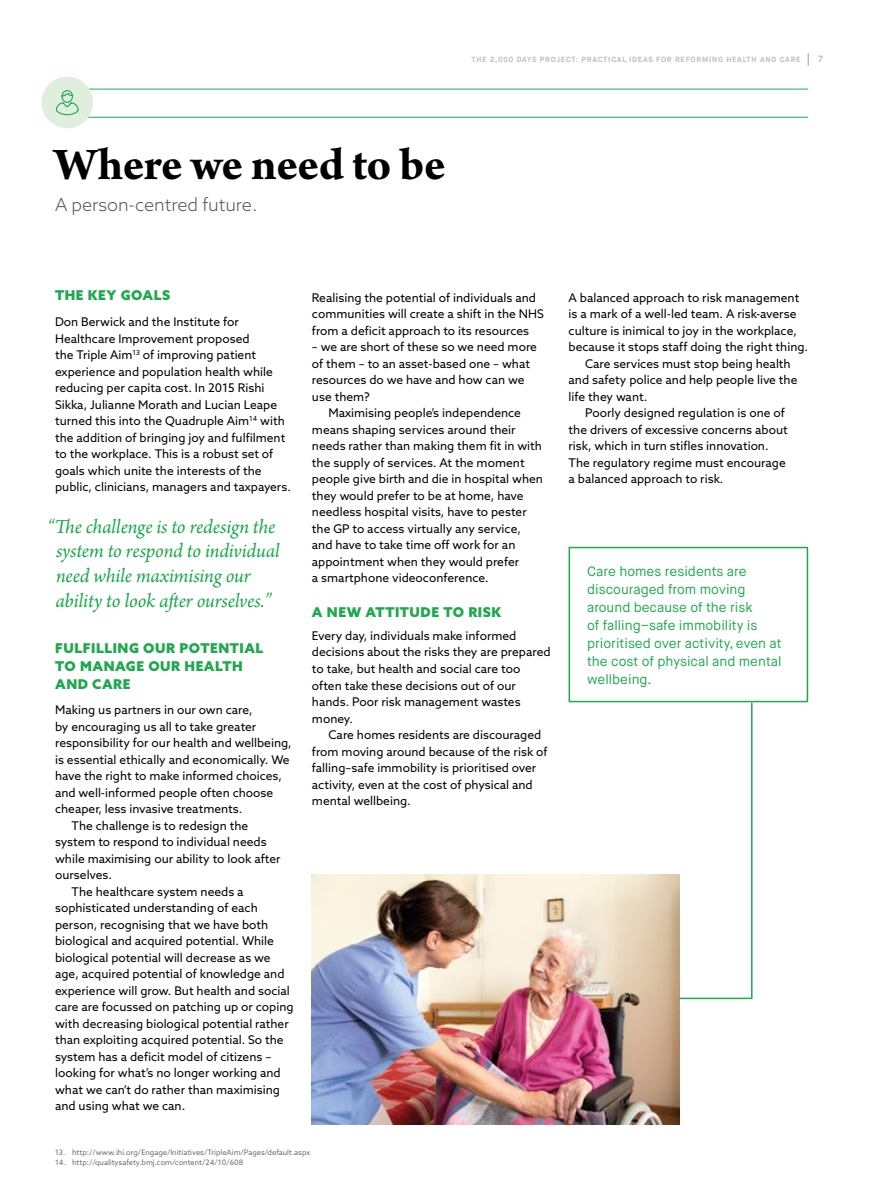
<style>
.page{position:relative;width:872px;height:1191px;background:#fff}
.page>*{position:absolute;margin:0;border:0;box-sizing:border-box;transform-origin:0 0}
.t1{font:700 48px "Arno Pro";letter-spacing:-.01em;color:#000}
.t2{font:italic 21px/24.8px "Arno Pro";letter-spacing:-.01em;color:#20a84e}
.t3{font:300 18px "Azo Sans";letter-spacing:-.005em;color:#575756}
.t4{font:13.5px/18px "Maison Neue";color:#20a84e}
.t5{font:900 13.5px/18px "Azo Sans";letter-spacing:.04em;color:#20a84e}
.t6{font:12px/16.5px "Azo Sans";color:#000}
.t7{font:700 9px "Maison Neue";color:#bebcbc}
.t8{font:7.5px "Azo Sans";color:#726d6d}
.t9{font:700 7.5px "Maison Neue";letter-spacing:.1em;color:#bebcbc}
</style>
<div class="page">
<svg style="left:808px;top:53px;width:1px;height:13px"></svg>
<hr style="left:54px;top:89px;width:754px;height:1px;background:#20a84e">
<hr style="left:54px;top:117px;width:754px;height:1px;background:#20a84e">
<div style="left:41px;top:77px;width:52px;height:51px;background:#e0eede;border-radius:50%"></div>
<img style="left:312px;top:874px;width:368px;height:250px">
<svg style="left:678px;top:702px;width:75px;height:298px"></svg>
<div style="left:568px;top:547px;width:240px;height:155px;border:2px solid #20a84e"></div>
<svg style="left:55px;top:90px;width:24px;height:26px"></svg>
<p class="t9" style="left:471px;top:55px;width:330px">THE 2,000 DAYS PROJECT: PRACTICAL IDEAS FOR REFORMING HEALTH AND CARE</p>
<p class="t7" style="left:818px;top:53px;width:6px">7</p>
<h1 class="t1" style="left:54px;top:137px;width:393px">Where we need to be</h1>
<h3 class="t3" style="left:55px;top:193px;width:204px">A person-centred future.</h3>
<p class="t5" style="left:55px;top:286px;width:117px">THE KEY GOALS</p>
<p class="t6" style="left:55px;top:314px;width:237px">Don Berwick and the Institute for Healthcare Improvement proposed<br>the Triple Aim<sup>13</sup> of improving patient experience and population health while reducing per capita cost. In 2015 Rishi Sikka, Julianne Morath and Lucian Leape turned this into the Quadruple Aim<sup>14</sup> with the addition of bringing joy and fulfilment to the workplace. This is a robust set of goals which unite the interests of the public, clinicians, managers and taxpayers.</p>
<h2 class="t2" style="left:55px;top:515px;width:226px;text-indent:-8px">“The challenge is to redesign the system to respond to individual need while maximising our ability to look after ourselves.”</h2>
<p class="t5" style="left:55px;top:638px;width:210px">FULFILLING OUR POTENTIAL<br>TO MANAGE OUR HEALTH<br>AND CARE</p>
<p class="t6" style="left:55px;top:701px;width:199px">Making us partners in our own care,</p>
<p class="t6" style="left:55px;top:718px;width:203px">by encouraging us all to take greater</p>
<p class="t6" style="left:55px;top:734px;width:238px">responsibility for our health and wellbeing,</p>
<p class="t6" style="left:55px;top:751px;width:236px">is essential ethically and economically. We</p>
<p class="t6" style="left:55px;top:767px;width:228px">have the right to make informed choices,</p>
<p class="t6" style="left:55px;top:784px;width:220px">and well-informed people often choose</p>
<p class="t6" style="left:55px;top:800px;width:189px">cheaper, less invasive treatments.</p>
<p class="t6" style="left:72px;top:817px;width:178px">The challenge is to redesign the</p>
<p class="t6" style="left:55px;top:833px;width:213px">system to respond to individual needs</p>
<p class="t6" style="left:55px;top:850px;width:227px">while maximising our ability to look after</p>
<p class="t6" style="left:55px;top:866px;width:59px">ourselves.</p>
<p class="t6" style="left:72px;top:883px;width:174px">The healthcare system needs a</p>
<p class="t6" style="left:55px;top:899px;width:204px">sophisticated understanding of each</p>
<p class="t6" style="left:55px;top:916px;width:215px">person, recognising that we have both</p>
<p class="t6" style="left:55px;top:932px;width:220px">biological and acquired potential. While</p>
<p class="t6" style="left:55px;top:949px;width:217px">biological potential will decrease as we</p>
<p class="t6" style="left:55px;top:965px;width:231px">age, acquired potential of knowledge and</p>
<p class="t6" style="left:55px;top:982px;width:236px">experience will grow. But health and social</p>
<p class="t6" style="left:55px;top:998px;width:240px">care are focussed on patching up or coping</p>
<p class="t6" style="left:55px;top:1015px;width:235px">with decreasing biological potential rather</p>
<p class="t6" style="left:55px;top:1031px;width:230px">than exploiting acquired potential. So the</p>
<p class="t6" style="left:55px;top:1048px;width:218px">system has a deficit model of citizens –</p>
<p class="t6" style="left:55px;top:1064px;width:227px">looking for what’s no longer working and</p>
<p class="t6" style="left:55px;top:1081px;width:226px">what we can’t do rather than maximising</p>
<p class="t6" style="left:55px;top:1097px;width:132px">and using what we can.</p>
<p class="t6" style="left:312px;top:289px;width:233px">Realising the potential of individuals and communities will create a shift in the NHS from a deficit approach to its resources</p>
<p class="t6" style="left:312px;top:338px;width:226px">– we are short of these so we need more of them – to an asset-based one – what resources do we have and how can we use them?</p>
<p class="t6" style="left:312px;top:404px;width:232px;text-indent:16px">Maximising people’s independence means shaping services around their needs rather than making them fit in with the supply of services. At the moment people give birth and die in hospital when they would prefer to be at home, have needless hospital visits, have to pester the GP to access virtually any service, and have to take time off work for an appointment when they would prefer<br>a smartphone videoconference.</p>
<p class="t5" style="left:312px;top:603px;width:191px">A NEW ATTITUDE TO RISK</p>
<p class="t6" style="left:312px;top:627px;width:240px">Every day, individuals make informed decisions about the risks they are prepared to take, but health and social care too often take these decisions out of our hands. Poor risk management wastes money.</p>
<p class="t6" style="left:312px;top:726px;width:237px;text-indent:16px">Care homes residents are discouraged from moving around because of the risk of falling–safe immobility is prioritised over activity, even at the cost of physical and mental wellbeing.</p>
<p class="t8" style="left:55px;top:1147px;width:256px">13. http://www.ihi.org/Engage/Initiatives/TripleAim/Pages/default.aspx</p>
<p class="t8" style="left:55px;top:1157px;width:190px">14. http://qualitysafety.bmj.com/content/24/10/608</p>
<p class="t6" style="left:568px;top:289px;width:232px">A balanced approach to risk management</p>
<p class="t6" style="left:568px;top:305px;width:229px">is a mark of a well-led team. A risk-averse</p>
<p class="t6" style="left:568px;top:322px;width:230px">culture is inimical to joy in the workplace,</p>
<p class="t6" style="left:568px;top:338px;width:241px">because it stops staff doing the right thing.</p>
<p class="t6" style="left:585px;top:355px;width:207px">Care services must stop being health</p>
<p class="t6" style="left:568px;top:371px;width:230px">and safety police and help people live the</p>
<p class="t6" style="left:568px;top:388px;width:80px">life they want.</p>
<p class="t6" style="left:585px;top:404px;width:201px">Poorly designed regulation is one of</p>
<p class="t6" style="left:568px;top:421px;width:221px">the drivers of excessive concerns about</p>
<p class="t6" style="left:568px;top:437px;width:201px">risk, which in turn stifles innovation.</p>
<p class="t6" style="left:568px;top:454px;width:219px">The regulatory regime must encourage</p>
<p class="t6" style="left:568px;top:470px;width:156px">a balanced approach to risk.</p>
<p class="t4" style="left:587px;top:562px;width:196px">Care homes residents are discouraged from moving around because of the risk<br>of falling–safe immobility is prioritised over activity, even at the cost of physical and mental wellbeing.</p>
</div>
